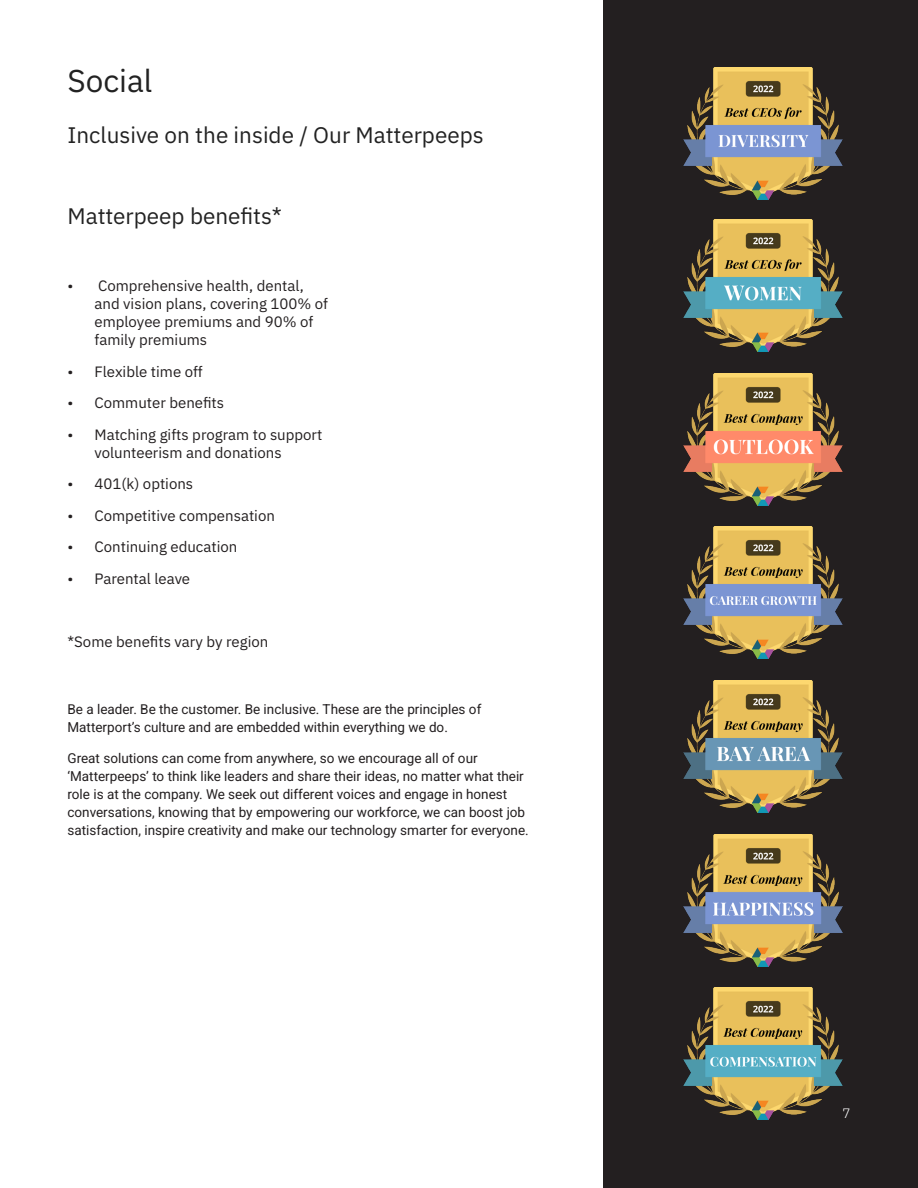
<style>
.page{position:relative;width:918px;height:1188px;background:#fff}
.page>*{position:absolute;margin:0;border:0;box-sizing:border-box;transform-origin:0 0}
.H1_Section_Header{font:31.5px "IBM Plex Sans";color:#222}
.H2_Section_Subtitle{font:22.5px "IBM Plex Sans";color:#222}
.t1{font:15px/18px "IBM Plex Sans";color:#231f20}
.Body{font:13.5px/18px "Roboto";color:#231f20}
.t2{font:300 13.5px "IBM Plex Sans";color:#fff}
</style>
<div class="page">
<div style="left:604px;top:0;width:314px;height:1188px;background:#231f20"></div>
<img style="left:683px;top:68px;width:159px;height:132px">
<img style="left:683px;top:220px;width:159px;height:132px">
<img style="left:683px;top:681px;width:159px;height:132px">
<img style="left:683px;top:527px;width:159px;height:132px">
<img style="left:683px;top:988px;width:159px;height:132px">
<img style="left:683px;top:834px;width:159px;height:132px">
<img style="left:683px;top:373px;width:159px;height:132px">
<p class="H1_Section_Header" style="left:68px;top:57px;width:87px">Social</p>
<p class="H2_Section_Subtitle" style="left:68px;top:118px;width:418px">Inclusive on the inside / Our Matterpeeps</p>
<p class="H2_Section_Subtitle" style="left:68px;top:199px;width:216px">Matterpeep benefits*</p>
<p class="t1" style="left:94px;top:276px;width:235px;text-indent:-27px">• Comprehensive health, dental, and vision plans, covering 100% of employee premiums and 90% of family premiums</p>
<p class="t1" style="left:68px;top:361px;width:137px">• Flexible time off</p>
<p class="t1" style="left:68px;top:393px;width:158px">• Commuter benefits</p>
<p class="t1" style="left:94px;top:424px;width:229px;text-indent:-27px">• Matching gifts program to support volunteerism and donations</p>
<p class="t1" style="left:68px;top:474px;width:127px">• 401(k) options</p>
<p class="t1" style="left:68px;top:505px;width:209px">• Competitive compensation</p>
<p class="t1" style="left:68px;top:537px;width:171px">• Continuing education</p>
<p class="t1" style="left:68px;top:568px;width:124px">• Parental leave</p>
<p class="t1" style="left:68px;top:631px;width:202px">*Some benefits vary by region</p>
<p class="Body" style="left:68px;top:699px;width:415px">Be a leader. Be the customer. Be inclusive. These are the principles of<br>Matterport’s culture and are embedded within everything we do.</p>
<p class="Body" style="left:68px;top:749px;width:463px">Great solutions can come from anywhere, so we encourage all of our ‘Matterpeeps’ to think like leaders and share their ideas, no matter what their role is at the company. We seek out different voices and engage in honest conversations, knowing that by empowering our workforce, we can boost job satisfaction, inspire creativity and make our technology smarter for everyone.</p>
<p class="t2" style="left:842px;top:1103px;width:10px">7</p>
</div>
